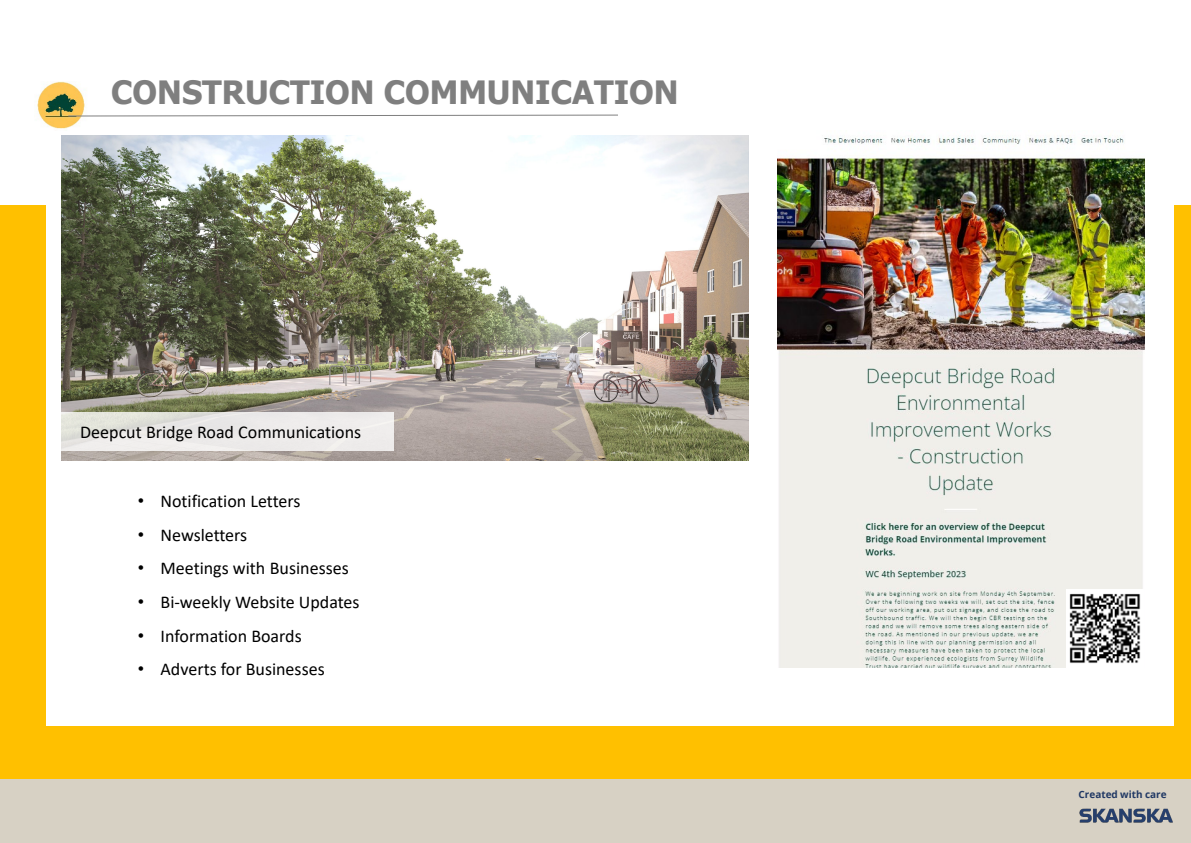
<style>
.page{position:relative;width:1191px;height:843px;background:#fff}
.page>*{position:absolute;margin:0;border:0;box-sizing:border-box;transform-origin:0 0}
.t1{font:700 32px "Tahoma";color:#7f7f7f}
.t2{font:18px "Calibri";color:#000}
.t3{font:700 10px "Open Sans";color:#203864}
.s1{font-family:"Arial"}
</style>
<div class="page">
<img style="left:37px;top:81px;width:51px;height:48px">
<div style="left:0;top:777px;width:1191px;height:65px;background:#d7d1c4"></div>
<img style="left:1079px;top:808px;width:94px;height:15px">
<svg style="left:68px;top:114px;width:550px;height:2px"></svg>
<div style="left:0;top:206px;width:1191px;height:572px;background:#ffc000"></div>
<div style="left:46px;top:150px;width:1128px;height:574px;background:#fff"></div>
<img style="left:61px;top:135px;width:688px;height:325px">
<div style="left:61px;top:412px;width:332px;height:39px;background:#fff;opacity:.8"></div>
<img style="left:778px;top:136px;width:367px;height:531px">
<img style="left:1066px;top:589px;width:78px;height:78px">
<p class="t1" style="left:111px;top:70px;width:569px">CONSTRUCTION COMMUNICATION</p>
<p class="t2" style="left:80px;top:419px;width:283px">Deepcut Bridge Road Communications</p>
<p class="t2" style="left:138px;top:488px;width:164px"><span class="s1">•</span> Notification Letters</p>
<p class="t2" style="left:138px;top:522px;width:111px"><span class="s1">•</span> Newsletters</p>
<p class="t2" style="left:138px;top:555px;width:212px"><span class="s1">•</span> Meetings with Businesses</p>
<p class="t2" style="left:138px;top:589px;width:223px"><span class="s1">•</span> Bi-weekly Website Updates</p>
<p class="t2" style="left:138px;top:622px;width:165px"><span class="s1">•</span> Information Boards</p>
<p class="t2" style="left:138px;top:656px;width:188px"><span class="s1">•</span> Adverts for Businesses</p>
<p class="t3" style="left:1079px;top:787px;width:90px">Created with care</p>
</div>
